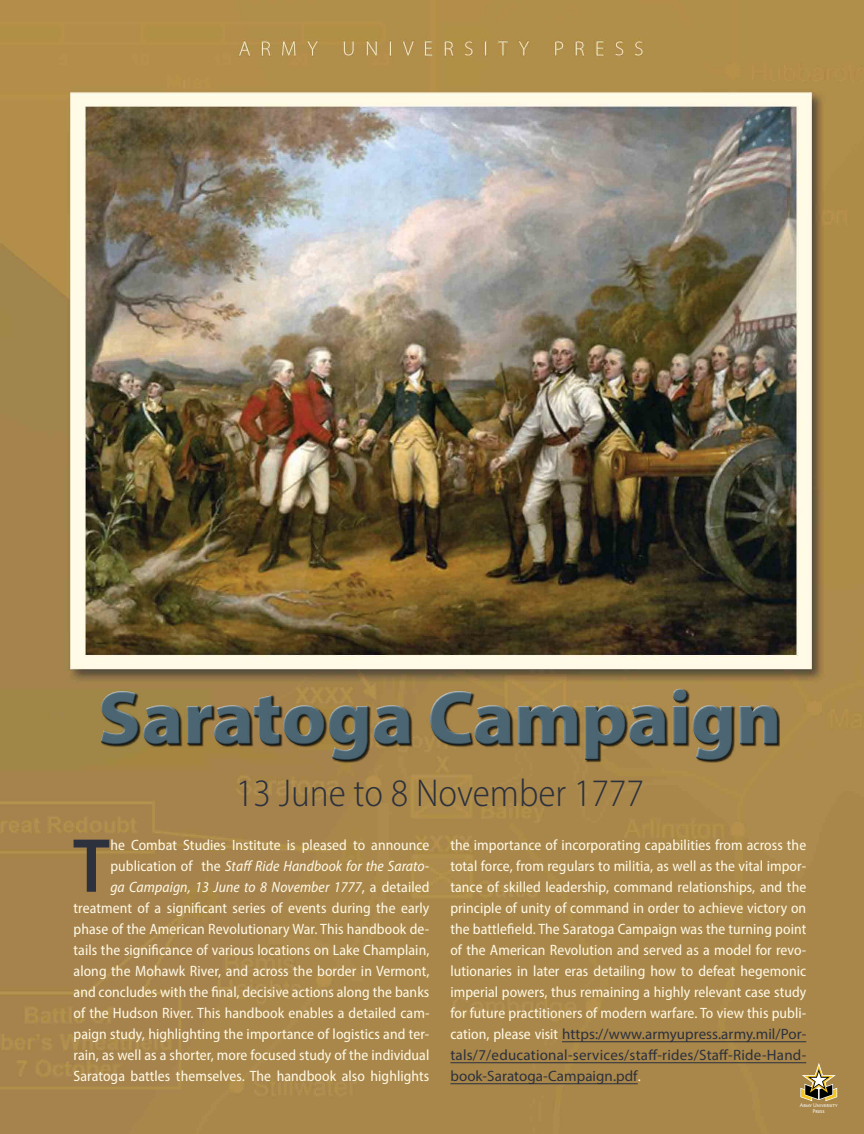
<style>
.page{position:relative;width:864px;height:1134px;background:#fff}
.page>*{position:absolute;margin:0;border:0;box-sizing:border-box;transform-origin:0 0}
.t1{font:900 78px "Myriad Pro";letter-spacing:-.015em;color:#4b6672}
.t2{font:600 semi-condensed 77.25px "Myriad Pro";color:#2d313d}
.t3{font:300 semi-condensed 39px "Myriad Pro";color:#2c303d}
.t4{font:semi-condensed 15px/21px "Myriad Pro";letter-spacing:.005em;color:#fff9e5;text-align:right}
.t5{font:5.4px/5.2px "Hypatia Sans Pro";color:#fff;text-align:center}
.s1{font-style:italic}
.s2{font-stretch:normal;color:#2c303d}
</style>
<div class="page">
<img style="left:0;top:0;width:864px;height:1134px">
<hr style="left:562px;top:1041px;width:244px;height:1px;background:#2c303d">
<hr style="left:450px;top:1062px;width:356px;height:1px;background:#2c303d">
<hr style="left:450px;top:1083px;width:188px;height:1px;background:#2c303d">
<div style="left:99px;top:687px;width:679px;height:73px;background:#aa884b"></div>
<div style="left:99px;top:691px;width:680px;height:71px;background:#000;opacity:.75"></div>
<svg style="left:800px;top:1063px;width:37px;height:38px"></svg>
<h1 class="t1" style="left:98px;top:666px;width:686px">Saratoga Campaign</h1>
<h3 class="t3" style="left:236px;top:770px;width:410px">13 June to 8 November 1777</h3>
<p class="t4" style="left:74px;top:834px;width:357px">he Combat Studies Institute is pleased to announce publication of the <span class="s1">Staff Ride Handbook for the Sarato-<br>ga Campaign, 13 June to 8 November 1777</span>, a detailed treatment of a significant series of events during the early phase of the American Revolutionary War. This handbook de&shy;tails the significance of various locations on Lake Champlain, along the Mohawk River, and across the border in Vermont, and concludes with the final, decisive actions along the banks of the Hudson River. This handbook enables a detailed cam&shy;paign study, highlighting the importance of logistics and ter&shy;rain, as well as a shorter, more focused study of the individual Saratoga battles themselves. The handbook also highlights</p>
<p class="t4" style="left:450px;top:834px;width:357px;text-align:justify">the importance of incorporating capabilities from across the total force, from regulars to militia, as well as the vital impor&shy;tance of skilled leadership, command relationships, and the principle of unity of command in order to achieve victory on the battlefield. The Saratoga Campaign was the turning point of the American Revolution and served as a model for revo&shy;lutionaries in later eras detailing how to defeat hegemonic imperial powers, thus remaining a highly relevant case study for future practitioners of modern warfare. To view this publi&shy;cation, please visit <span class="s2">https://www.armyupress.army.mil/Por&shy;tals/7/educational-services/staff-rides/Staff-Ride-Hand&shy;book-Saratoga-Campaign.pdf</span>.</p>
<h2 class="t2" style="left:73px;top:817px;width:39px">T</h2>
<p class="t5" style="left:800px;top:1103px;width:40px">Army University<br>Press</p>
</div>
